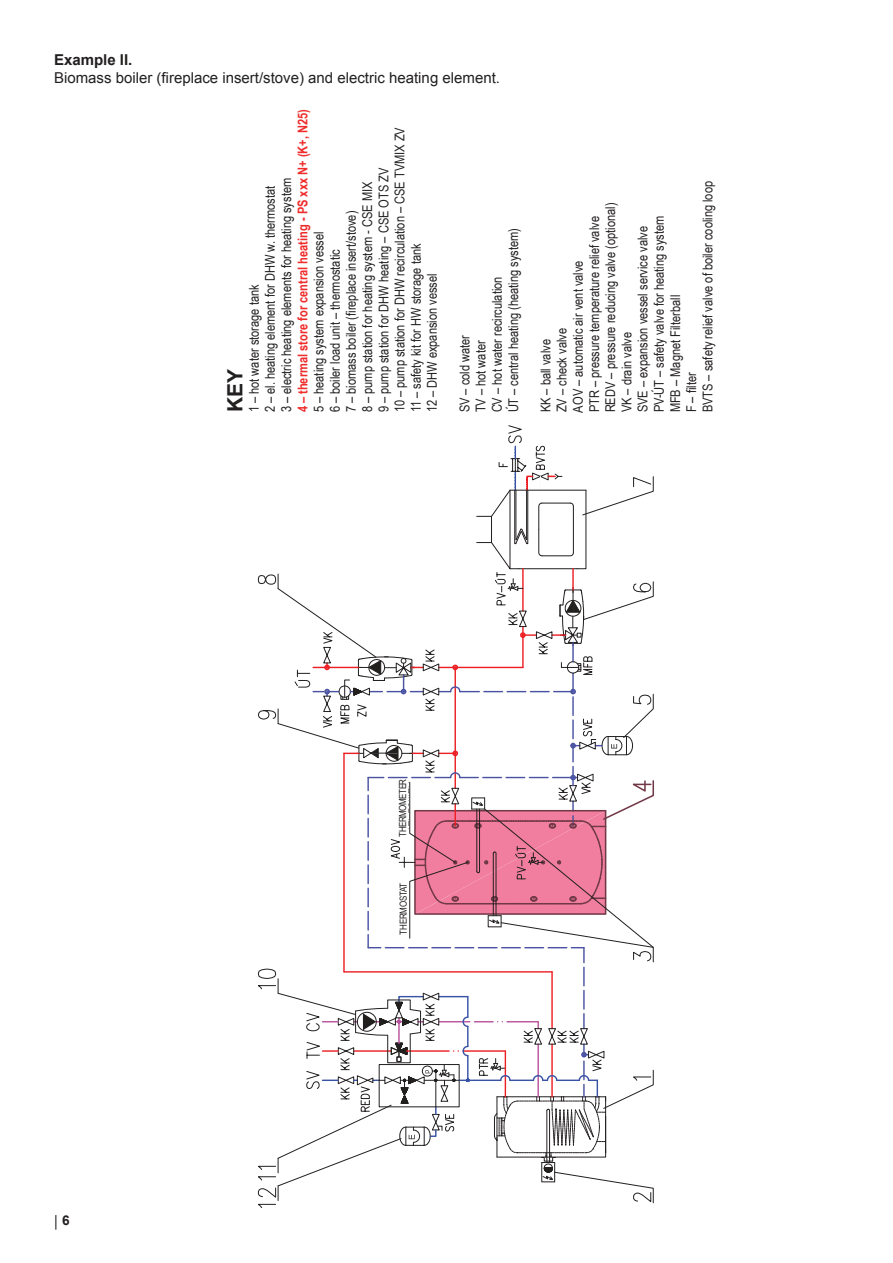
<style>
.page{position:relative;width:893px;height:1263px;background:#fff}
.page>*{position:absolute;margin:0;border:0;box-sizing:border-box;transform-origin:0 0}
.t1{font:700 21px "Arial";color:#221f1f}
.t2{font:15px "Arial";color:#221f1f}
.t3{font:700 15px "Arial";color:#221f1f}
.t4{font:13.5px/16.2px "Arial Narrow";color:#221f1f}
.t5{font:700 13.5px "Arial Narrow";color:#ee2d2c}
.t6{font:12px "Arial";color:#221f1f}
.t7{font:9.75px "Arial Narrow";letter-spacing:-.05em;color:#221f1f}
.t8{font:9.75px "Arial Narrow";letter-spacing:-.025em;color:#221f1f}
.s1{font-weight:700;font-size:13.5px}
</style>
<div class="page">
<svg style="left:257px;top:425px;width:397px;height:784px"></svg>
<div style="left:398px;top:871px;width:10px;height:75px;background:#fff"></div>
<div style="left:397px;top:779px;width:11px;height:57px;background:#fff"></div>
<p class="t3" style="left:54px;top:54px;width:80px">Example II.</p>
<p class="t2" style="left:54px;top:68px;width:447px">Biomass boiler (fireplace insert/stove) and electric heating element.</p>
<p class="t5" style="left:298px;top:412px;width:305px;rotate:-90deg">4 – thermal store for central heating - PS xxx N+ (K+, N25)</p>
<p class="t4" style="left:312px;top:412px;width:287px;rotate:-90deg">5 – heating system expansion vessel<br>6 – boiler load unit – thermostatic<br>7 – biomass boiler (fireplace insert/stove)<br>8 – pump station for heating system - CSE MIX<br>9 – pump station for DHW heating – CSE OTS ZV<br>10 – pump station for DHW recirculation – CSE TVMIX ZV 11 – safety kit for HW storage tank<br>12 – DHW expansion vessel</p>
<p class="t4" style="left:247px;top:412px;width:236px;rotate:-90deg">1 – hot water storage tank<br>2 – el. heating element for DHW w. thermostat<br>3 – electric heating elements for heating system</p>
<h1 class="t1" style="left:227px;top:412px;width:45px;rotate:-90deg">KEY</h1>
<p class="t4" style="left:458px;top:412px;width:186px;rotate:-90deg">SV – cold water<br>TV – hot water<br>CV – hot water recirculation<br>ÚT – central heating (heating system)</p>
<p class="t4" style="left:539px;top:412px;width:233px;rotate:-90deg">KK – ball valve<br>ZV – check valve<br>AOV – automatic air vent valve<br>PTR – pressure temperature relief valve<br>REDV – pressure reducing valve (optional)<br>VK – drain valve<br>SVE – expansion vessel service valve<br>PV-ÚT – safety valve for heating system<br>MFB – Magnet Filterball<br>F – filter<br>BVTS – safety relief valve of boiler cooling loop</p>
<p class="t6" style="left:53px;top:1214px;width:18px">│<span class="s1">6</span></p>
<p class="t7" style="left:399px;top:836px;width:59px;rotate:-90deg">THERMOMETER</p>
<p class="t8" style="left:400px;top:934px;width:53px;rotate:-90deg">THERMOSTAT</p>
</div>
